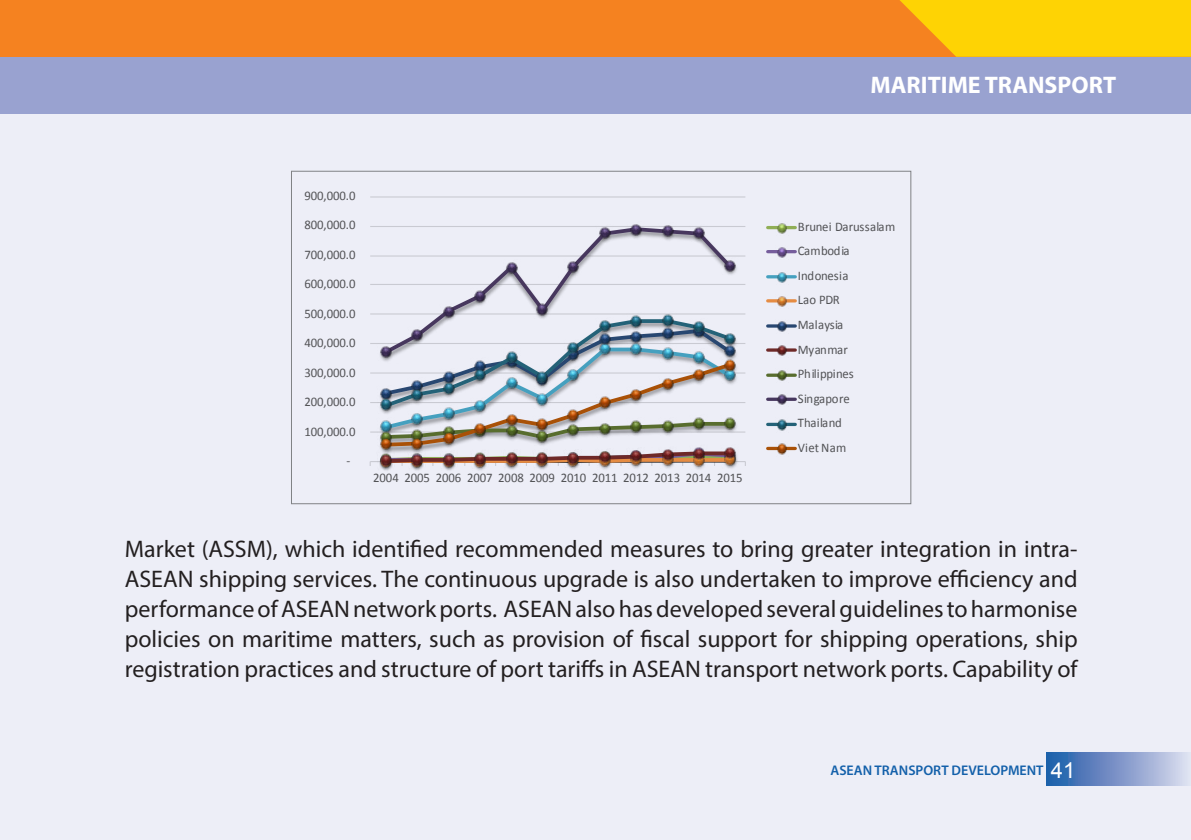
<style>
.page{position:relative;width:1191px;height:840px;background:#fff}
.page>*{position:absolute;margin:0;border:0;box-sizing:border-box;transform-origin:0 0}
.t1{font:24px/30px "Myriad Pro";color:#231f20;text-align:justify}
.t2{font:700 24px "Myriad Pro";color:#fff}
.t3{font:22px "Arial";color:#fff}
.t4{font:600 14px "Myriad Pro";color:#1360aa}
.t5{font:13.2px/24.6px "Calibri";letter-spacing:-.005em;color:#595959}
</style>
<div class="page">
<div style="left:0;top:0;width:1191px;height:839px;background:#edeef7"></div>
<div style="left:0;top:14px;width:1191px;height:100px;background:#99a2d0"></div>
<div style="left:0;top:0;width:1191px;height:57px;background:#f58220"></div>
<svg style="left:900px;top:0;width:291px;height:57px;background:#fdcb06"></svg>
<svg style="left:369px;top:196px;width:428px;height:275px"></svg>
<div style="left:1047px;top:751px;width:144px;height:34px;background:linear-gradient(to right,#1b57a7,#dfdbee)"></div>
<p class="t5" style="left:304px;top:182px;width:53px">900,000.0</p>
<p class="t5" style="left:304px;top:212px;width:53px">800,000.0</p>
<p class="t5" style="left:304px;top:241px;width:53px">700,000.0</p>
<p class="t5" style="left:304px;top:271px;width:53px">600,000.0</p>
<p class="t5" style="left:304px;top:300px;width:53px">500,000.0</p>
<p class="t5" style="left:304px;top:329px;width:53px">400,000.0</p>
<p class="t5" style="left:304px;top:359px;width:53px">300,000.0</p>
<p class="t5" style="left:304px;top:388px;width:53px">200,000.0</p>
<p class="t5" style="left:304px;top:418px;width:53px">100,000.0</p>
<p class="t5" style="left:346px;top:447px;width:5px">-</p>
<p class="t5" style="left:373px;top:464px;width:371px">2004 2005 2006 2007 2008 2009 2010 2011 2012 2013 2014 2015</p>
<p class="t2" style="left:870px;top:69px;width:247px">MARITIME TRANSPORT</p>
<p class="t5" style="left:798px;top:213px;width:99px">Brunei Darussalam<br>Cambodia<br>Indonesia<br>Lao PDR<br>Malaysia<br>Myanmar<br>Philippines<br>Singapore<br>Thailand<br>Viet Nam</p>
<p class="t1" style="left:125px;top:533px;width:954px">Market (ASSM), which identified recommended measures to bring greater integration in intra-ASEAN shipping services. The continuous upgrade is also undertaken to improve efficiency and performance of ASEAN network ports. ASEAN also has developed several guidelines to harmonise policies on maritime matters, such as provision of fiscal support for shipping operations, ship registration practices and structure of port tariffs in ASEAN transport network ports. Capability of</p>
<p class="t4" style="left:830px;top:760px;width:215px">ASEAN TRANSPORT DEVELOPMENT</p>
<p class="t3" style="left:1050px;top:755px;width:26px">41</p>
</div>
